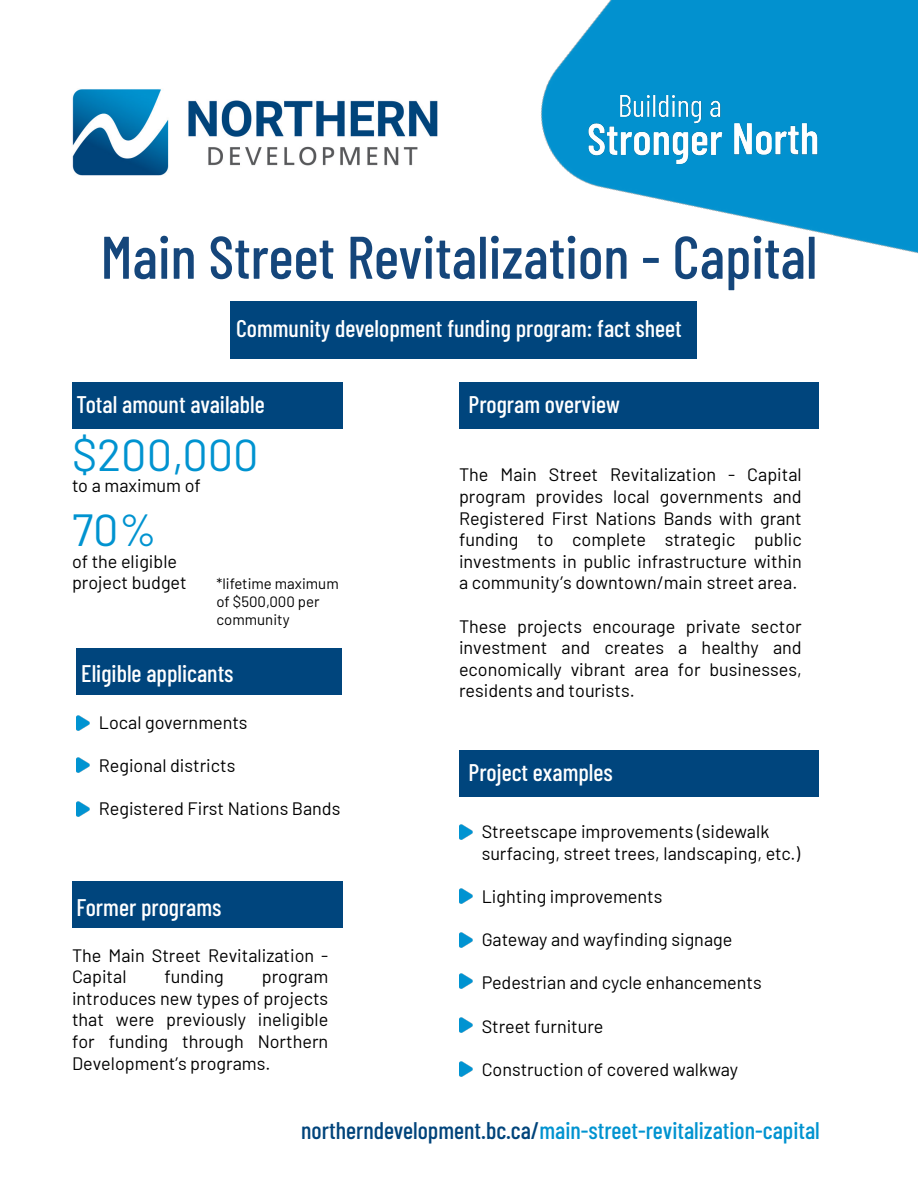
<style>
.page{position:relative;width:918px;height:1188px;background:#fff}
.page>*{position:absolute;margin:0;border:0;box-sizing:border-box;transform-origin:0 0}
.t1{font:500 60px "Barlow Condensed";color:#15467b}
.t2{font:45px "Barlow";color:#0093d0}
.t3{font:500 24px "Barlow Condensed";color:#fff}
.t4{font:500 24px "Barlow Condensed";color:#0093d0}
.t5{font:18px/21.6px "Barlow";color:#000;text-align:justify}
.t6{font:15px/18px "Barlow";color:#000}
.s1{color:#00447b}
</style>
<div class="page">
<div style="left:72px;top:382px;width:270px;height:47px;background:#00457d"></div>
<div style="left:459px;top:382px;width:360px;height:47px;background:#00457d"></div>
<div style="left:72px;top:881px;width:270px;height:47px;background:#00457d"></div>
<img style="left:76px;top:715px;width:14px;height:15px">
<img style="left:76px;top:758px;width:14px;height:15px">
<div style="left:230px;top:301px;width:467px;height:57px;background:#00457d"></div>
<div style="left:459px;top:750px;width:360px;height:47px;background:#00457d"></div>
<div style="left:76px;top:648px;width:266px;height:47px;background:#00457d"></div>
<img style="left:486px;top:0;width:432px;height:359px">
<img style="left:72px;top:89px;width:366px;height:87px">
<img style="left:578px;top:95px;width:248px;height:79px">
<img style="left:76px;top:801px;width:14px;height:16px">
<img style="left:459px;top:825px;width:13px;height:15px">
<img style="left:459px;top:888px;width:13px;height:15px">
<img style="left:459px;top:932px;width:13px;height:16px">
<img style="left:459px;top:973px;width:13px;height:16px">
<img style="left:459px;top:1017px;width:13px;height:16px">
<img style="left:459px;top:1062px;width:13px;height:15px">
<h1 class="t1" style="left:101px;top:214px;width:718px">Main Street Revitalization - Capital</h1>
<h3 class="t3" style="left:236px;top:312px;width:447px">Community development funding program: fact sheet</h3>
<h3 class="t3" style="left:77px;top:388px;width:190px">Total amount available</h3>
<h2 class="t2" style="left:72px;top:422px;width:188px">$200,000</h2>
<p class="t5" style="left:72px;top:474px;width:130px">to a maximum of</p>
<h2 class="t2" style="left:72px;top:497px;width:86px">70%</h2>
<p class="t5" style="left:72px;top:549px;width:116px">of the eligible project budget</p>
<p class="t6" style="left:217px;top:574px;width:124px">*lifetime maximum of $500,000 per community</p>
<h3 class="t3" style="left:81px;top:656px;width:154px">Eligible applicants</h3>
<p class="t5" style="left:99px;top:710px;width:150px">Local governments</p>
<p class="t5" style="left:99px;top:753px;width:138px">Regional districts</p>
<p class="t5" style="left:99px;top:796px;width:243px">Registered First Nations Bands</p>
<h3 class="t3" style="left:77px;top:891px;width:146px">Former programs</h3>
<p class="t5" style="left:72px;top:943px;width:258px">The Main Street Revitalization -<br>Capital</p>
<p class="t5" style="left:164px;top:964px;width:61px">funding</p>
<p class="t5" style="left:72px;top:964px;width:258px;text-indent:190px">program introduces new types of projects that were previously ineligible for funding through Northern Development’s programs.</p>
<h3 class="t3" style="left:469px;top:388px;width:153px">Program overview</h3>
<p class="t5" style="left:459px;top:463px;width:344px">The Main Street Revitalization - Capital program provides local governments and Registered First Nations Bands with grant funding to complete strategic public investments in public infrastructure within a community’s downtown/main street area.</p>
<p class="t5" style="left:459px;top:614px;width:344px">These projects encourage private sector investment and creates a healthy and economically vibrant area for businesses, residents and tourists.</p>
<h3 class="t3" style="left:469px;top:755px;width:146px">Project examples</h3>
<p class="t5" style="left:482px;top:820px;width:320px">Streetscape improvements (sidewalk surfacing, street trees, landscaping, etc.)</p>
<p class="t5" style="left:482px;top:884px;width:182px">Lighting improvements</p>
<p class="t5" style="left:482px;top:928px;width:252px">Gateway and wayfinding signage</p>
<p class="t5" style="left:482px;top:971px;width:282px">Pedestrian and cycle enhancements</p>
<p class="t5" style="left:482px;top:1014px;width:123px">Street furniture</p>
<p class="t5" style="left:482px;top:1057px;width:258px">Construction of covered walkway</p>
<h3 class="t4" style="left:301px;top:1113px;width:520px"><span class="s1">northerndevelopment.bc.ca/</span>main-street-revitalization-capital</h3>
</div>
